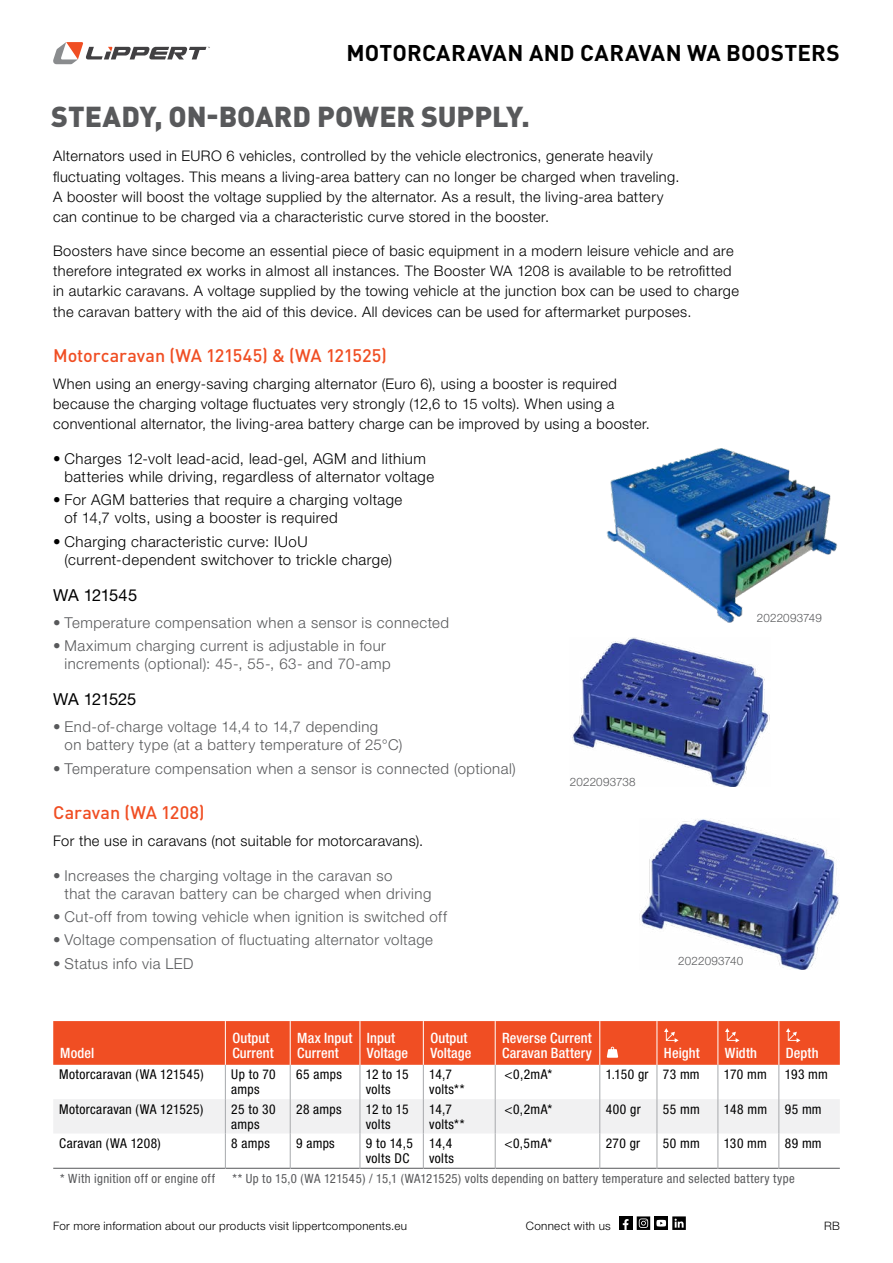
<style>
.page{position:relative;width:893px;height:1263px;background:#fff}
.page>*{position:absolute;margin:0;border:0;box-sizing:border-box;transform-origin:0 0}
.t1{font:900 28.5px "DINOT";letter-spacing:-.005em;color:#58595b}
.t2{font:700 22.5px "DINOT";letter-spacing:.01em;color:#000}
.t3{font:500 18px "DINOT";letter-spacing:-.005em;color:#f04e23}
.t4{font:16.5px "Helvetica Neue LT Std";letter-spacing:-.025em;color:#000}
.t5{font:300 15px/18px "Helvetica Neue LT Std";letter-spacing:.03em;color:#58595b}
.t6{font:300 15px/18px "Helvetica Neue LT Std";letter-spacing:.03em;color:#000}
.t7{font:300 14.7px/20.2px "Helvetica Neue LT Std";letter-spacing:.025em;color:#000}
.t8{font:500 condensed 14.25px/15px "Helvetica Neue LT Std";letter-spacing:.01em;color:#fff}
.t9{font:condensed 13.5px/15px "Helvetica Neue LT Std";letter-spacing:.025em;color:#000}
.t10{font:condensed 12.75px "Helvetica Neue LT Std";letter-spacing:.03em;color:#58595b}
.t11{font:300 11.7px "Helvetica Neue LT Std";letter-spacing:.025em;color:#000}
.t12{font:300 11.7px "Helvetica Neue LT Std";letter-spacing:.015em;color:#58595b}
</style>
<div class="page">
<img style="left:606px;top:448px;width:231px;height:174px">
<img style="left:641px;top:819px;width:198px;height:151px">
<img style="left:572px;top:637px;width:198px;height:149px">
<div style="left:53px;top:1099px;width:787px;height:34px;background:#f1f1f2"></div>
<hr style="left:600px;top:1099px;width:1px;height:34px;background:#a7a9ac">
<hr style="left:226px;top:1168px;width:64px;height:1px;background:#58595b">
<hr style="left:290px;top:1168px;width:70px;height:1px;background:#58595b">
<hr style="left:360px;top:1168px;width:63px;height:1px;background:#58595b">
<hr style="left:423px;top:1168px;width:72px;height:1px;background:#58595b">
<hr style="left:495px;top:1168px;width:105px;height:1px;background:#58595b">
<hr style="left:600px;top:1168px;width:57px;height:1px;background:#58595b">
<hr style="left:657px;top:1168px;width:61px;height:1px;background:#58595b">
<hr style="left:718px;top:1168px;width:61px;height:1px;background:#58595b">
<hr style="left:779px;top:1168px;width:61px;height:1px;background:#58595b">
<hr style="left:53px;top:1168px;width:172px;height:1px;background:#58595b">
<hr style="left:225px;top:1065px;width:1px;height:34px;background:#a7a9ac">
<hr style="left:290px;top:1065px;width:1px;height:34px;background:#a7a9ac">
<hr style="left:360px;top:1065px;width:1px;height:34px;background:#a7a9ac">
<hr style="left:423px;top:1065px;width:1px;height:34px;background:#a7a9ac">
<hr style="left:495px;top:1065px;width:1px;height:34px;background:#a7a9ac">
<hr style="left:600px;top:1065px;width:1px;height:34px;background:#a7a9ac">
<hr style="left:657px;top:1065px;width:1px;height:34px;background:#a7a9ac">
<hr style="left:657px;top:1099px;width:1px;height:34px;background:#a7a9ac">
<hr style="left:600px;top:1133px;width:1px;height:35px;background:#a7a9ac">
<hr style="left:657px;top:1133px;width:1px;height:35px;background:#a7a9ac">
<hr style="left:718px;top:1065px;width:1px;height:34px;background:#a7a9ac">
<hr style="left:779px;top:1065px;width:1px;height:34px;background:#a7a9ac">
<hr style="left:225px;top:1099px;width:1px;height:34px;background:#a7a9ac">
<hr style="left:290px;top:1099px;width:1px;height:34px;background:#a7a9ac">
<hr style="left:360px;top:1099px;width:1px;height:34px;background:#a7a9ac">
<hr style="left:423px;top:1099px;width:1px;height:34px;background:#a7a9ac">
<hr style="left:495px;top:1099px;width:1px;height:34px;background:#a7a9ac">
<hr style="left:718px;top:1099px;width:1px;height:34px;background:#a7a9ac">
<hr style="left:779px;top:1099px;width:1px;height:34px;background:#a7a9ac">
<hr style="left:225px;top:1133px;width:1px;height:35px;background:#a7a9ac">
<hr style="left:290px;top:1133px;width:1px;height:35px;background:#a7a9ac">
<hr style="left:360px;top:1133px;width:1px;height:35px;background:#a7a9ac">
<hr style="left:423px;top:1133px;width:1px;height:35px;background:#a7a9ac">
<hr style="left:495px;top:1133px;width:1px;height:35px;background:#a7a9ac">
<hr style="left:718px;top:1133px;width:1px;height:35px;background:#a7a9ac">
<hr style="left:779px;top:1133px;width:1px;height:35px;background:#a7a9ac">
<svg style="left:53px;top:1021px;width:787px;height:44px;background:#f05228"></svg>
<svg style="left:53px;top:42px;width:157px;height:22px"></svg>
<div style="left:619px;top:1216px;width:13px;height:14px;background:#010101"></div>
<svg style="left:623px;top:1219px;width:5px;height:11px"></svg>
<svg style="left:637px;top:1216px;width:13px;height:14px"></svg>
<svg style="left:654px;top:1216px;width:14px;height:14px"></svg>
<svg style="left:656px;top:1220px;width:10px;height:6px"></svg>
<svg style="left:672px;top:1216px;width:14px;height:14px"></svg>
<h2 class="t2" style="left:346px;top:35px;width:495px">MOTORCARAVAN AND CARAVAN WA BOOSTERS</h2>
<h1 class="t1" style="left:51px;top:93px;width:480px">STEADY, ON-BOARD POWER SUPPLY.</h1>
<p class="t7" style="left:53px;top:146px;width:628px">Alternators used in EURO 6 vehicles, controlled by the vehicle electronics, generate heavily fluctuating voltages. This means a living-area battery can no longer be charged when traveling.<br>A booster will boost the voltage supplied by the alternator. As a result, the living-area battery can continue to be charged via a characteristic curve stored in the booster.</p>
<p class="t7" style="left:53px;top:240px;width:687px">Boosters have since become an essential piece of basic equipment in a modern leisure vehicle and are therefore integrated ex works in almost all instances. The Booster WA 1208 is available to be retrofitted in autarkic caravans. A voltage supplied by the towing vehicle at the junction box can be used to charge the caravan battery with the aid of this device. All devices can be used for aftermarket purposes.</p>
<p class="t3" style="left:53px;top:341px;width:335px">Motorcaravan (WA 121545) &amp; (WA 121525)</p>
<p class="t7" style="left:53px;top:373px;width:598px">When using an energy-saving charging alternator (Euro 6), using a booster is required because the charging voltage fluctuates very strongly (12,6 to 15 volts). When using a conventional alternator, the living-area battery charge can be improved by using a booster.</p>
<p class="t6" style="left:64px;top:449px;width:371px;text-indent:-11px">• Charges 12-volt lead-acid, lead-gel, AGM and lithium batteries while driving, regardless of alternator voltage</p>
<p class="t6" style="left:64px;top:491px;width:339px;text-indent:-11px">• For AGM batteries that require a charging voltage of 14,7 volts, using a booster is required</p>
<p class="t6" style="left:64px;top:532px;width:329px;text-indent:-11px">• Charging characteristic curve: IUoU (current-dependent switchover to trickle charge)</p>
<p class="t4" style="left:53px;top:585px;width:85px">WA 121545</p>
<p class="t5" style="left:53px;top:613px;width:397px">• Temperature compensation when a sensor is connected</p>
<p class="t5" style="left:65px;top:636px;width:328px;text-indent:-11px">• Maximum charging current is adjustable in four increments (optional): 45-, 55-, 63- and 70-amp</p>
<p class="t4" style="left:53px;top:690px;width:85px">WA 121525</p>
<p class="t5" style="left:65px;top:717px;width:339px;text-indent:-11px">• End-of-charge voltage 14,4 to 14,7 depending<br>on battery type (at a battery temperature of 25°C)</p>
<p class="t5" style="left:53px;top:759px;width:464px">• Temperature compensation when a sensor is connected (optional)</p>
<p class="t3" style="left:53px;top:798px;width:153px">Caravan (WA 1208)</p>
<p class="t7" style="left:53px;top:830px;width:371px">For the use in caravans (not suitable for motorcaravans).</p>
<p class="t5" style="left:65px;top:866px;width:368px;text-indent:-11px">• Increases the charging voltage in the caravan so<br>that the caravan battery can be charged when driving</p>
<p class="t5" style="left:53px;top:907px;width:395px">• Cut-off from towing vehicle when ignition is switched off</p>
<p class="t5" style="left:53px;top:931px;width:381px">• Voltage compensation of fluctuating alternator voltage</p>
<p class="t5" style="left:53px;top:954px;width:142px">• Status info via LED</p>
<p class="t12" style="left:570px;top:775px;width:67px">2022093738</p>
<p class="t8" style="left:60px;top:1045px;width:35px">Model</p>
<p class="t8" style="left:232px;top:1030px;width:43px">Output<br>Current</p>
<p class="t8" style="left:297px;top:1030px;width:57px">Max Input<br>Current</p>
<p class="t8" style="left:367px;top:1030px;width:43px">Input<br>Voltage</p>
<p class="t8" style="left:430px;top:1030px;width:43px">Output<br>Voltage</p>
<p class="t8" style="left:502px;top:1030px;width:91px">Reverse Current<br>Caravan Battery</p>
<p class="t12" style="left:757px;top:611px;width:66px">2022093749</p>
<p class="t12" style="left:678px;top:954px;width:67px">2022093740</p>
<p class="t8" style="left:664px;top:1045px;width:37px">Height</p>
<p class="t8" style="left:725px;top:1045px;width:34px">Width</p>
<p class="t8" style="left:786px;top:1045px;width:34px">Depth</p>
<p class="t9" style="left:59px;top:1067px;width:146px">Motorcaravan (WA 121545)</p>
<p class="t9" style="left:231px;top:1067px;width:46px">Up to 70 amps</p>
<p class="t9" style="left:296px;top:1067px;width:47px">65 amps</p>
<p class="t9" style="left:366px;top:1067px;width:44px">12 to 15 volts</p>
<p class="t9" style="left:429px;top:1067px;width:37px">14,7 volts**</p>
<p class="t9" style="left:505px;top:1067px;width:49px">&lt;0,2mA*</p>
<p class="t9" style="left:606px;top:1067px;width:95px">1.150 gr 73 mm</p>
<p class="t9" style="left:724px;top:1067px;width:44px">170 mm</p>
<p class="t9" style="left:785px;top:1067px;width:45px">193 mm</p>
<p class="t9" style="left:59px;top:1101px;width:146px">Motorcaravan (WA 121525)</p>
<p class="t9" style="left:231px;top:1101px;width:46px">25 to 30 amps</p>
<p class="t9" style="left:296px;top:1101px;width:47px">28 amps</p>
<p class="t9" style="left:366px;top:1101px;width:44px">12 to 15 volts</p>
<p class="t9" style="left:429px;top:1101px;width:37px">14,7 volts**</p>
<p class="t9" style="left:505px;top:1101px;width:49px">&lt;0,2mA*</p>
<p class="t9" style="left:606px;top:1101px;width:36px">400 gr</p>
<p class="t9" style="left:663px;top:1101px;width:38px">55 mm</p>
<p class="t9" style="left:724px;top:1101px;width:45px">148 mm</p>
<p class="t9" style="left:785px;top:1101px;width:38px">95 mm</p>
<p class="t9" style="left:59px;top:1136px;width:103px">Caravan (WA 1208)</p>
<p class="t9" style="left:231px;top:1136px;width:40px">8 amps</p>
<p class="t9" style="left:296px;top:1136px;width:40px">9 amps</p>
<p class="t9" style="left:366px;top:1136px;width:48px">9 to 14,5 volts DC</p>
<p class="t9" style="left:429px;top:1136px;width:26px">14,4 volts</p>
<p class="t9" style="left:505px;top:1136px;width:49px">&lt;0,5mA*</p>
<p class="t9" style="left:606px;top:1136px;width:36px">270 gr</p>
<p class="t9" style="left:663px;top:1136px;width:38px">50 mm</p>
<p class="t9" style="left:724px;top:1136px;width:45px">130 mm</p>
<p class="t9" style="left:785px;top:1136px;width:38px">89 mm</p>
<p class="t10" style="left:60px;top:1171px;width:156px">* With ignition off or engine off</p>
<p class="t10" style="left:232px;top:1171px;width:564px">** Up to 15,0 (WA 121545) / 15,1 (WA121525) volts depending on battery temperature and selected battery type</p>
<p class="t11" style="left:53px;top:1218px;width:355px">For more information about our products visit lippertcomponents.eu</p>
<p class="t11" style="left:526px;top:1218px;width:86px">Connect with us</p>
<p class="t11" style="left:824px;top:1218px;width:17px">RB</p>
</div>
